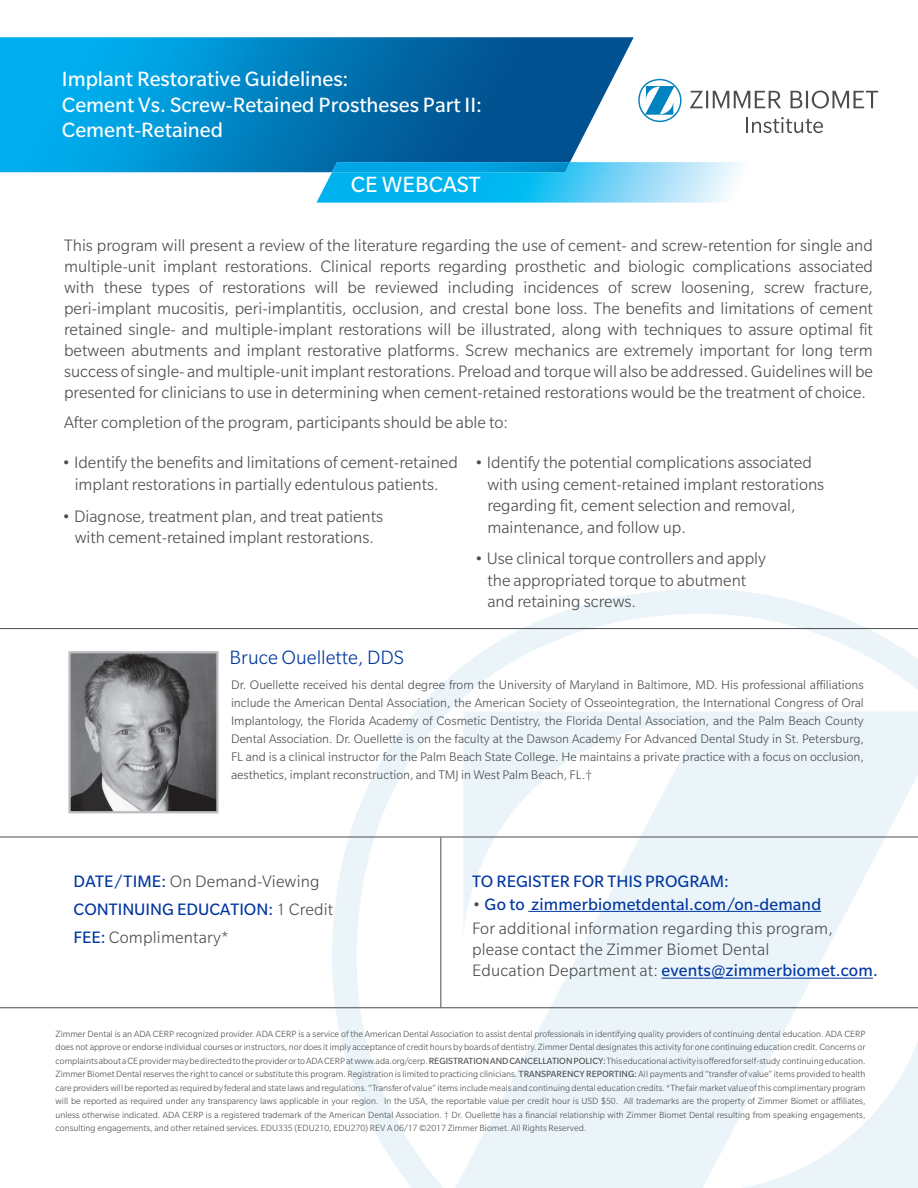
<style>
.page{position:relative;width:918px;height:1188px;background:#fff}
.page>*{position:absolute;margin:0;border:0;box-sizing:border-box;transform-origin:0 0}
.Cover_Headline{font:24px "Slate Pro";color:#fff}
.t1{font:22.5px/25.5px "Slate Pro";color:#fff}
.t2{font:300 21px "Slate Pro";color:#0036a0}
.t3{font:300 18px/21px "Slate Pro";color:#4b4c4d}
.t4{font:18px "Slate Pro";color:#0036a0}
.t5{font:300 13.5px/18px "Slate Pro";color:#4b4c4d;text-align:justify}
.t6{font:300 9.75px/13.5px "Slate Pro";color:#4b4c4d;text-align:justify}
.s1{font-weight:400;color:#0036a0}
.s2{font-weight:300;color:#4b4c4d}
.s3{font-weight:400}
</style>
<div class="page">
<svg style="left:332px;top:589px;width:586px;height:599px"></svg>
<svg style="left:690px;top:91px;width:188px;height:18px"></svg>
<svg style="left:638px;top:79px;width:44px;height:43px"></svg>
<svg style="left:746px;top:117px;width:77px;height:16px"></svg>
<svg style="left:0;top:37px;width:634px;height:135px;background:#0c83bf"></svg>
<img style="left:316px;top:162px;width:425px;height:41px">
<img style="left:332px;top:162px;width:238px;height:10px">
<hr style="left:0;top:1007px;width:918px;height:1px;background:#4b4c4d">
<hr style="left:440px;top:837px;width:1px;height:170px;background:#4b4c4d">
<hr style="left:528px;top:911px;width:293px;height:1px;background:#0036a0">
<hr style="left:662px;top:978px;width:211px;height:1px;background:#0036a0">
<hr style="left:0;top:628px;width:918px;height:1px;background:#4b4c4d">
<hr style="left:0;top:837px;width:918px;height:1px;background:#4b4c4d">
<img style="left:71px;top:654px;width:145px;height:156px">
<div style="left:68px;top:651px;width:151px;height:162px;border:2px solid #bcbdc0"></div>
<p class="t1" style="left:62px;top:66px;width:422px">Implant Restorative Guidelines:<br>Cement Vs. Screw-Retained Prostheses Part II:<br>Cement-Retained</p>
<p class="Cover_Headline" style="left:351px;top:172px;width:131px">CE WEBCAST</p>
<p class="t3" style="left:64px;top:235px;width:810px;text-align:justify">This program will present a review of the literature regarding the use of cement- and screw-retention for single and multiple-unit implant restorations. Clinical reports regarding prosthetic and biologic complications associated with these types of restorations will be reviewed including incidences of screw loosening, screw fracture, peri-implant mucositis, peri-implantitis, occlusion, and crestal bone loss. The benefits and limitations of cement retained single- and multiple-implant restorations will be illustrated, along with techniques to assure optimal fit between abutments and implant restorative platforms. Screw mechanics are extremely important for long term success of single- and multiple-unit implant restorations. Preload and torque will also be addressed. Guidelines will be presented for clinicians to use in determining when cement-retained restorations would be the treatment of choice.</p>
<p class="t3" style="left:64px;top:412px;width:445px">After completion of the program, participants should be able to:</p>
<p class="t3" style="left:62px;top:452px;width:398px;line-height:21.6px;text-align:center">• Identify the benefits and limitations of cement-retained implant restorations in partially edentulous patients.</p>
<p class="t3" style="left:62px;top:505px;width:323px;line-height:21.6px;text-align:center">• Diagnose, treatment plan, and treat patients with cement-retained implant restorations.</p>
<p class="t2" style="left:230px;top:647px;width:176px">Bruce Ouellette, DDS</p>
<p class="t3" style="left:487px;top:452px;width:338px;line-height:21.5px;text-indent:-13px">• Identify the potential complications associated with using cement-retained implant restorations regarding fit, cement selection and removal, maintenance, and follow up.</p>
<p class="t3" style="left:487px;top:548px;width:280px;text-indent:-13px">• Use clinical torque controllers and apply the appropriated torque to abutment and retaining screws.</p>
<p class="t5" style="left:231px;top:676px;width:634px">Dr. Ouellette received his dental degree from the University of Maryland in Baltimore, MD. His professional affiliations include the American Dental Association, the American Society of Osseointegration, the International Congress of Oral Implantology, the Florida Academy of Cosmetic Dentistry, the Florida Dental Association, and the Palm Beach County Dental Association. Dr. Ouellette is on the faculty at the Dawson Academy For Advanced Dental Study in St. Petersburg, FL and is a clinical instructor for the Palm Beach State College. He maintains a private practice with a focus on occlusion, aesthetics, implant reconstruction, and TMJ in West Palm Beach, FL.†</p>
<p class="t3" style="left:74px;top:871px;width:248px"><span class="s1">DATE/TIME:</span> On Demand-Viewing</p>
<p class="t4" style="left:74px;top:900px;width:261px">CONTINUING EDUCATION: <span class="s2">1 Credit</span></p>
<p class="t3" style="left:74px;top:926px;width:157px"><span class="s1">FEE:</span> Complimentary*</p>
<p class="t4" style="left:472px;top:872px;width:258px">TO REGISTER FOR THIS PROGRAM:</p>
<p class="t4" style="left:472px;top:894px;width:351px"><span class="s2">•</span> Go to zimmerbiometdental.com/on-demand</p>
<p class="t3" style="left:472px;top:918px;width:407px">For additional information regarding this program, please contact the Zimmer Biomet Dental<br>Education Department at: <span class="s1">events@zimmerbiomet.com.</span></p>
<p class="t6" style="left:56px;top:1027px;width:812px">Zimmer Dental is an ADA CERP recognized provider. ADA CERP is a service of the American Dental Association to assist dental professionals in identifying quality providers of continuing dental education. ADA CERP does not approve or endorse individual courses or instructors, nor does it imply acceptance of credit hours by boards of dentistry. Zimmer Dental designates this activity for one continuing education credit. Concerns or complaints about a CE provider may be directed to the provider or to ADA CERP at www.ada.org/cerp. <span class="s3">REGISTRATION AND CANCELLATION POLICY:</span> This educational activity is offered for self-study continuing education.<br>Zimmer Biomet Dental reserves the right to cancel or substitute this program. Registration is limited to practicing clinicians. <span class="s3">TRANSPARENCY REPORTING:</span> All payments and “transfer of value” items provided to health care providers will be reported as required by federal and state laws and regulations. “Transfer of value” items include meals and continuing dental education credits. *The fair market value of this complimentary program will be reported as required under any transparency laws applicable in your region. In the USA, the reportable value per credit hour is USD $50. All trademarks are the property of Zimmer Biomet or affiliates, unless otherwise indicated. ADA CERP is a registered trademark of the American Dental Association. † Dr. Ouellette has a financial relationship with Zimmer Biomet Dental resulting from speaking engagements, consulting engagements, and other retained services. EDU335 (EDU210, EDU270) REV A 06/17 ©2017 Zimmer Biomet. All Rights Reserved.</p>
</div>
